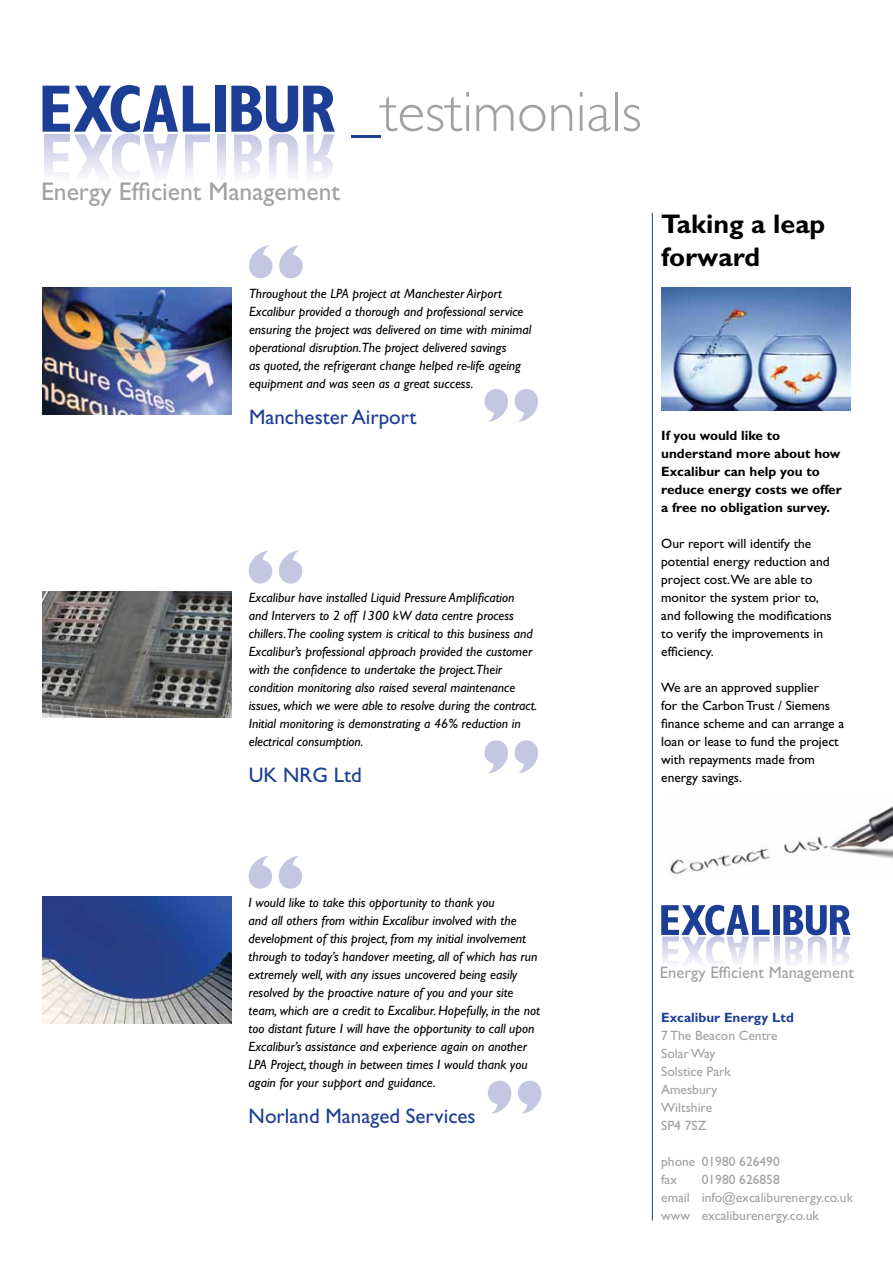
<style>
.page{position:relative;width:893px;height:1263px;background:#fff}
.page>*{position:absolute;margin:0;border:0;box-sizing:border-box;transform-origin:0 0}
.t1{font:800 72px "Gill Sans";color:#c4c6e2}
.t2{font:300 57px "Gill Sans";color:#a1a1a4}
.t3{font:700 27px/32.4px "Gill Sans";color:#000}
.t4{font:25.65px "Gill Sans";color:#a1a1a4}
.t5{font:21px "Gill Sans";color:#1c3e94}
.t6{font:16.65px "Gill Sans";color:#a1a1a4}
.t7{font:italic 13.5px/18px "Gill Sans";color:#000}
.t8{font:13.5px/18px "Gill Sans";color:#000}
.t9{font:13.5px/18px "Gill Sans";color:#a1a1a4}
.t10{font:700 13.5px/18px "Gill Sans";color:#000}
.t11{font:700 13.5px "Gill Sans";color:#1c3e94}
.s1{color:#1c3e94}
</style>
<div class="page">
<div style="left:773px;top:905px;width:7px;height:30px;background:#1c3e94"></div>
<svg style="left:661px;top:905px;width:109px;height:59px"></svg>
<svg style="left:775px;top:937px;width:5px;height:27px"></svg>
<svg style="left:783px;top:905px;width:67px;height:59px"></svg>
<img style="left:668px;top:806px;width:225px;height:68px">
<img style="left:43px;top:287px;width:189px;height:127px">
<img style="left:43px;top:896px;width:189px;height:127px">
<img style="left:43px;top:592px;width:189px;height:125px">
<img style="left:661px;top:288px;width:189px;height:123px">
<hr style="left:652px;top:213px;width:1px;height:1007px;background:#1c3e94">
<div style="left:215px;top:86px;width:11px;height:46px;background:#1c3e94"></div>
<svg style="left:43px;top:85px;width:167px;height:91px"></svg>
<svg style="left:218px;top:134px;width:8px;height:42px"></svg>
<svg style="left:231px;top:86px;width:104px;height:90px"></svg>
<h2 class="t2" style="left:352px;top:80px;width:291px"><span class="s1">_</span>testimonials</h2>
<h3 class="t4" style="left:41px;top:177px;width:301px">Energy Efficient Management</h3>
<h1 class="t1" style="left:246px;top:228px;width:61px">“</h1>
<p class="t7" style="left:249px;top:284px;width:284px">Throughout the LPA project at Manchester Airport Excalibur provided a thorough and professional service ensuring the project was delivered on time with minimal operational disruption.The project delivered savings<br>as quoted, the refrigerant change helped re-life ageing equipment and was seen as a great success.</p>
<h3 class="t5" style="left:249px;top:405px;width:169px">Manchester Airport</h3>
<h1 class="t1" style="left:541px;top:439px;width:61px;rotate:-180deg">“</h1>
<h1 class="t1" style="left:246px;top:533px;width:61px">“</h1>
<p class="t7" style="left:249px;top:589px;width:290px">Excalibur have installed Liquid Pressure Amplification<br>and Intervers to 2 off 1300 kW data centre process chillers.The cooling system is critical to this business and Excalibur’s professional approach provided the customer with the confidence to undertake the project.Their condition monitoring also raised several maintenance issues, which we were able to resolve during the contract.<br>Initial monitoring is demonstrating a 46% reduction in electrical consumption.</p>
<h3 class="t5" style="left:249px;top:763px;width:114px">UK NRG Ltd</h3>
<h1 class="t1" style="left:541px;top:790px;width:61px;rotate:-180deg">“</h1>
<h3 class="t3" style="left:661px;top:208px;width:165px">Taking a leap forward</h3>
<p class="t10" style="left:661px;top:426px;width:182px">If you would like to understand more about how<br>Excalibur can help you to reduce energy costs we offer a free no obligation survey.</p>
<p class="t8" style="left:661px;top:534px;width:172px">Our report will identify the potential energy reduction and project cost.We are able to monitor the system prior to, and following the modifications to verify the improvements in efficiency.</p>
<p class="t8" style="left:661px;top:678px;width:185px">We are an approved supplier<br>for the Carbon Trust / Siemens finance scheme and can arrange a loan or lease to fund the project with repayments made from energy savings.</p>
<h1 class="t1" style="left:246px;top:839px;width:61px">“</h1>
<p class="t7" style="left:249px;top:893px;width:293px">I would like to take this opportunity to thank you<br>and all others from within Excalibur involved with the development of this project, from my initial involvement through to today’s handover meeting, all of which has run extremely well, with any issues uncovered being easily resolved by the proactive nature of you and your site team, which are a credit to Excalibur. Hopefully, in the not too distant future I will have the opportunity to call upon Excalibur’s assistance and experience again on another LPA Project, though in between times I would thank you again for your support and guidance.</p>
<h3 class="t5" style="left:249px;top:1104px;width:229px">Norland Managed Services</h3>
<h1 class="t1" style="left:544px;top:1131px;width:61px;rotate:-180deg">“</h1>
<p class="t6" style="left:660px;top:963px;width:196px">Energy Efficient Management</p>
<p class="t11" style="left:661px;top:1010px;width:134px">Excalibur Energy Ltd</p>
<p class="t9" style="left:661px;top:1027px;width:118px">7 The Beacon Centre<br>Solar Way<br>Solstice Park<br>Amesbury<br>Wiltshire<br>SP4 7SZ</p>
<p class="t9" style="left:661px;top:1153px;width:120px">phone 01980 626490 fax</p>
<p class="t9" style="left:661px;top:1171px;width:193px;text-indent:40px">01980 626858<br>email info@excaliburenergy.co.uk www excaliburenergy.co.uk</p>
</div>
